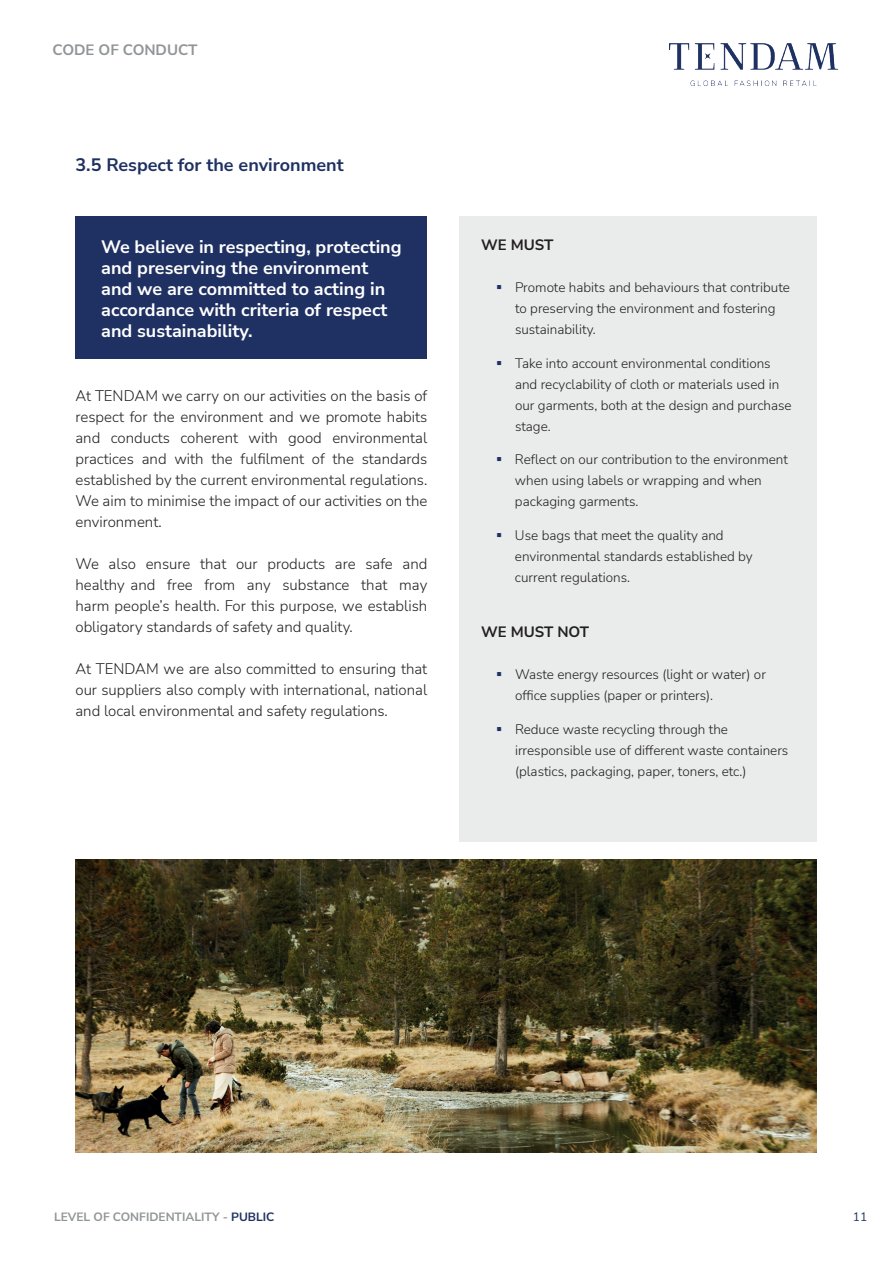
<style>
.page{position:relative;width:893px;height:1263px;background:#fff}
.page>*{position:absolute;margin:0;border:0;box-sizing:border-box;transform-origin:0 0}
.t1{font:700 18px/21px "Nunito Sans";color:#fff}
.t2{font:700 18px "Nunito Sans";color:#1f3162}
.t3{font:300 15px/21px "Nunito Sans";color:#231f20;text-align:justify}
.t4{font:700 15px "Nunito Sans";color:#231f20}
.t5{font:700 15px "Nunito Sans";color:#919597}
.t6{font:300 13.5px/21px "Nunito Sans";color:#231f20}
.t7{font:700 12px "Nunito Sans";color:#919597}
.t8{font:12px "Nunito Sans";color:#1f3162}
.s1{color:#1f3162}
</style>
<div class="page">
<img style="left:669px;top:44px;width:169px;height:41px">
<div style="left:459px;top:216px;width:357px;height:626px;background:#e9ecea"></div>
<div style="left:75px;top:216px;width:352px;height:143px;background:#1f3162"></div>
<img style="left:75px;top:859px;width:741px;height:293px">
<p class="t5" style="left:53px;top:39px;width:146px">CODE OF CONDUCT</p>
<h1 class="t2" style="left:75px;top:152px;width:270px">3.5 Respect for the environment</h1>
<h1 class="t1" style="left:101px;top:235px;width:302px">We believe in respecting, protecting and preserving the environment and we are committed to acting in accordance with criteria of respect and sustainability.</h1>
<p class="t3" style="left:75px;top:385px;width:353px">At TENDAM we carry on our activities on the basis of respect for the environment and we promote habits and conducts coherent with good environmental practices and with the fulfilment of the standards established by the current environmental regulations.<br>We aim to minimise the impact of our activities on the environment.</p>
<p class="t3" style="left:75px;top:553px;width:353px">We also ensure that our products are safe and healthy and free from any substance that may harm people’s health. For this purpose, we establish obligatory standards of safety and quality.</p>
<p class="t3" style="left:75px;top:658px;width:353px">At TENDAM we are also committed to ensuring that our suppliers also comply with international, national and local environmental and safety regulations.</p>
<p class="t4" style="left:481px;top:234px;width:74px">WE MUST</p>
<p class="t6" style="left:515px;top:276px;width:276px">Promote habits and behaviours that contribute to preserving the environment and fostering sustainability.</p>
<p class="t6" style="left:515px;top:352px;width:278px">Take into account environmental conditions and recyclability of cloth or materials used in our garments, both at the design and purchase stage.</p>
<p class="t6" style="left:515px;top:449px;width:275px">Reflect on our contribution to the environment when using labels or wrapping and when packaging garments.</p>
<p class="t6" style="left:515px;top:524px;width:239px">Use bags that meet the quality and environmental standards established by current regulations.</p>
<p class="t4" style="left:481px;top:621px;width:110px">WE MUST NOT</p>
<p class="t6" style="left:515px;top:663px;width:252px">Waste energy resources (light or water) or office supplies (paper or printers).</p>
<p class="t6" style="left:515px;top:718px;width:275px">Reduce waste recycling through the irresponsible use of different waste containers (plastics, packaging, paper, toners, etc.)</p>
<p class="t7" style="left:54px;top:1208px;width:222px">LEVEL OF CONFIDENTIALITY - <span class="s1">PUBLIC</span></p>
<p class="t8" style="left:853px;top:1208px;width:16px">11</p>
</div>
